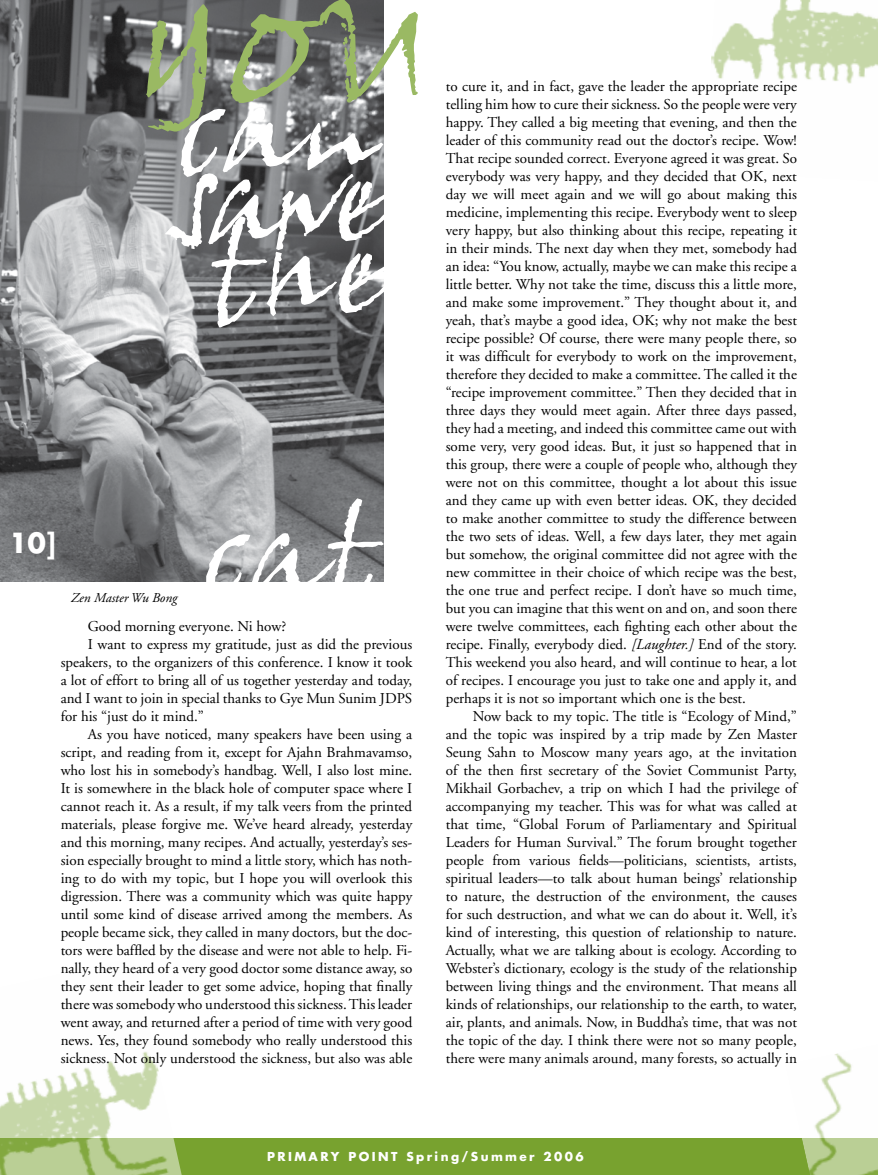
<style>
.page{position:relative;width:878px;height:1175px;background:#fff}
.page>*{position:absolute;margin:0;border:0;box-sizing:border-box;transform-origin:0 0}
.t1{font:142.5px "John Handy Plain";color:#fff}
.t2{font:142.5px "John Handy Plain";color:#9ab963}
.t3{font:700 27px "Futura";color:#fff}
.t4{font:15px/18px "Adobe Garamond";color:#000;text-align:justify}
.t5{font:italic 13.5px "Adobe Garamond";color:#000}
.t6{font:700 12px "Futura";letter-spacing:.2em;color:#fff}
.s1{font-style:italic}
</style>
<div class="page">
<img style="left:0;top:0;width:383px;height:581px">
<div style="left:0;top:1138px;width:878px;height:36px;background:#78a22f"></div>
<img style="left:711px;top:0;width:167px;height:84px">
<img style="left:0;top:1051px;width:182px;height:123px">
<img style="left:802px;top:1053px;width:76px;height:121px">
<h1 class="t2" style="left:132px;top:-30px;width:300px">YOU</h1>
<h1 class="t1" style="left:176px;top:34px;width:209px">can</h1>
<h1 class="t1" style="left:169px;top:106px;width:215px">save</h1>
<h1 class="t1" style="left:205px;top:178px;width:180px">the</h1>
<h2 class="t3" style="left:9px;top:524px;width:48px">10]</h2>
<p class="t5" style="left:71px;top:591px;width:108px">Zen Master Wu Bong</p>
<h1 class="t1" style="left:200px;top:460px;width:176px">cat</h1>
<p class="t4" style="left:88px;top:617px;width:200px">Good morning everyone. Ni how?</p>
<p class="t4" style="left:88px;top:635px;width:326px">I want to express my gratitude, just as did the previous</p>
<p class="t4" style="left:61px;top:653px;width:353px">speakers, to the organizers of this conference. I know it took</p>
<p class="t4" style="left:61px;top:671px;width:353px">a lot of effort to bring all of us together yesterday and today,</p>
<p class="t4" style="left:61px;top:689px;width:353px">and I want to join in special thanks to Gye Mun Sunim JDPS</p>
<p class="t4" style="left:61px;top:707px;width:145px">for his “just do it mind.”</p>
<p class="t4" style="left:88px;top:725px;width:326px">As you have noticed, many speakers have been using a</p>
<p class="t4" style="left:61px;top:743px;width:353px">script, and reading from it, except for Ajahn Brahmavamso,</p>
<p class="t4" style="left:61px;top:761px;width:353px">who lost his in somebody’s handbag. Well, I also lost mine.</p>
<p class="t4" style="left:61px;top:779px;width:353px">It is somewhere in the black hole of computer space where I</p>
<p class="t4" style="left:61px;top:797px;width:353px">cannot reach it. As a result, if my talk veers from the printed</p>
<p class="t4" style="left:61px;top:815px;width:353px">materials, please forgive me. We’ve heard already, yesterday</p>
<p class="t4" style="left:61px;top:833px;width:353px">and this morning, many recipes. And actually, yesterday’s ses-</p>
<p class="t4" style="left:61px;top:851px;width:353px">sion especially brought to mind a little story, which has noth-</p>
<p class="t4" style="left:61px;top:869px;width:353px">ing to do with my topic, but I hope you will overlook this</p>
<p class="t4" style="left:61px;top:887px;width:353px">digression. There was a community which was quite happy</p>
<p class="t4" style="left:61px;top:905px;width:353px">until some kind of disease arrived among the members. As</p>
<p class="t4" style="left:61px;top:923px;width:353px">people became sick, they called in many doctors, but the doc-</p>
<p class="t4" style="left:61px;top:941px;width:353px">tors were baffled by the disease and were not able to help. Fi-</p>
<p class="t4" style="left:61px;top:959px;width:353px">nally, they heard of a very good doctor some distance away, so</p>
<p class="t4" style="left:61px;top:977px;width:353px">they sent their leader to get some advice, hoping that finally</p>
<p class="t4" style="left:61px;top:995px;width:353px">there was somebody who understood this sickness. This leader</p>
<p class="t4" style="left:61px;top:1013px;width:353px">went away, and returned after a period of time with very good</p>
<p class="t4" style="left:61px;top:1031px;width:353px">news. Yes, they found somebody who really understood this</p>
<p class="t4" style="left:61px;top:1049px;width:353px">sickness. Not only understood the sickness, but also was able</p>
<p class="t4" style="left:446px;top:77px;width:353px">to cure it, and in fact, gave the leader the appropriate recipe telling him how to cure their sickness. So the people were very happy. They called a big meeting that evening, and then the leader of this community read out the doctor’s recipe. Wow!<br>That recipe sounded correct. Everyone agreed it was great. So everybody was very happy, and they decided that OK, next day we will meet again and we will go about making this medicine, implementing this recipe. Everybody went to sleep very happy, but also thinking about this recipe, repeating it in their minds. The next day when they met, somebody had an idea: “You know, actually, maybe we can make this recipe a little better. Why not take the time, discuss this a little more, and make some improvement.” They thought about it, and yeah, that’s maybe a good idea, OK; why not make the best recipe possible? Of course, there were many people there, so it was difficult for everybody to work on the improvement, therefore they decided to make a committee. The called it the “recipe improvement committee.” Then they decided that in three days they would meet again. After three days passed, they had a meeting, and indeed this committee came out with some very, very good ideas. But, it just so happened that in this group, there were a couple of people who, although they were not on this committee, thought a lot about this issue and they came up with even better ideas. OK, they decided to make another committee to study the difference between the two sets of ideas. Well, a few days later, they met again but somehow, the original committee did not agree with the new committee in their choice of which recipe was the best, the one true and perfect recipe. I don’t have so much time, but you can imagine that this went on and on, and soon there were twelve committees, each fighting each other about the recipe. Finally, everybody died. <span class="s1">[Laughter.]</span> End of the story.<br>This weekend you also heard, and will continue to hear, a lot of recipes. I encourage you just to take one and apply it, and perhaps it is not so important which one is the best.</p>
<p class="t4" style="left:446px;top:707px;width:353px;text-indent:27px">Now back to my topic. The title is “Ecology of Mind,” and the topic was inspired by a trip made by Zen Master Seung Sahn to Moscow many years ago, at the invitation of the then first secretary of the Soviet Communist Party, Mikhail Gorbachev, a trip on which I had the privilege of accompanying my teacher. This was for what was called at that time, “Global Forum of Parliamentary and Spiritual Leaders for Human Survival.” The forum brought together people from various fields—politicians, scientists, artists, spiritual leaders—to talk about human beings’ relationship to nature, the destruction of the environment, the causes for such destruction, and what we can do about it. Well, it’s kind of interesting, this question of relationship to nature.<br>Actually, what we are talking about is ecology. According to Webster’s dictionary, ecology is the study of the relationship between living things and the environment. That means all kinds of relationships, our relationship to the earth, to water, air, plants, and animals. Now, in Buddha’s time, that was not the topic of the day. I think there were not so many people, there were many animals around, many forests, so actually in</p>
<p class="t6" style="left:267px;top:1148px;width:318px">PRIMARY POINT Spring/Summer 2006</p>
</div>
